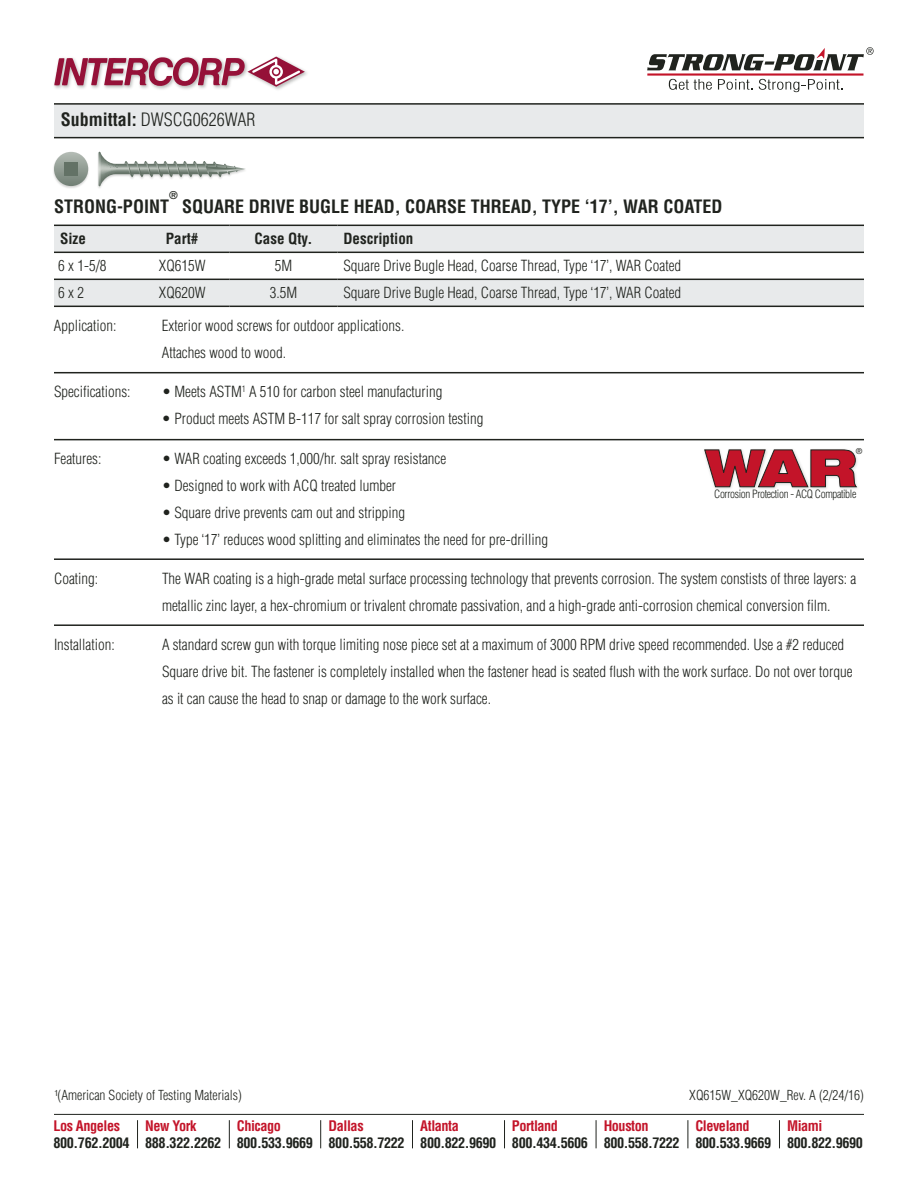
<style>
.page{position:relative;width:918px;height:1188px;background:#fff}
.page>*{position:absolute;margin:0;border:0;box-sizing:border-box;transform-origin:0 0}
.t1{font:700 condensed 18px "Helvetica LT Std";color:#20231e}
.t2{font:300 condensed 18px "Helvetica LT Std";color:#20231e}
.t3{font:300 condensed 15px/27px "Helvetica LT Std";color:#20231e}
.t4{font:700 condensed 15px "Helvetica LT Std";color:#20231e}
.t5{font:700 condensed 14.25px "Helvetica LT Std";letter-spacing:-.03em;color:#20231e}
.t6{font:700 condensed 14.25px "Helvetica LT Std";letter-spacing:-.03em;color:#c31429}
.t7{font:300 condensed 13.5px "Helvetica LT Std";color:#20231e}
.t8{font:300 condensed 11.1px "Helvetica LT Std";letter-spacing:-.03em;color:#20231e}
.t9{font:700 condensed 10.5px "Helvetica LT Std";color:#20231e}
.t10{font:8.25px "Helvetica Neue";color:#20231e}
.s1{font-weight:700}
</style>
<div class="page">
<img style="left:56px;top:71px;width:251px;height:19px">
<svg style="left:54px;top:56px;width:251px;height:32px"></svg>
<hr style="left:647px;top:73px;width:216px;height:3px;background:#c31429">
<svg style="left:669px;top:79px;width:43px;height:11px"></svg>
<svg style="left:718px;top:79px;width:35px;height:11px"></svg>
<svg style="left:759px;top:79px;width:84px;height:13px"></svg>
<svg style="left:647px;top:47px;width:227px;height:23px"></svg>
<svg style="left:137px;top:1120px;width:1px;height:28px"></svg>
<hr style="left:54px;top:1114px;width:810px;height:1px;background:#20231e">
<svg style="left:229px;top:1120px;width:1px;height:28px"></svg>
<svg style="left:320px;top:1120px;width:1px;height:28px"></svg>
<svg style="left:412px;top:1120px;width:1px;height:28px"></svg>
<svg style="left:504px;top:1120px;width:1px;height:28px"></svg>
<svg style="left:596px;top:1120px;width:1px;height:28px"></svg>
<svg style="left:688px;top:1120px;width:1px;height:28px"></svg>
<svg style="left:779px;top:1120px;width:1px;height:28px"></svg>
<div style="left:54px;top:104px;width:810px;height:34px;background:#e8eaeb"></div>
<hr style="left:54px;top:103px;width:810px;height:2px;background:#20231e">
<hr style="left:54px;top:137px;width:810px;height:1px;background:#20231e">
<svg style="left:54px;top:226px;width:810px;height:26px;background:#e4e6e7"></svg>
<svg style="left:54px;top:280px;width:284px;height:26px;background:#e4e6e7"></svg>
<div style="left:338px;top:279px;width:526px;height:27px;background:#e8eaeb"></div>
<hr style="left:54px;top:225px;width:81px;height:1px;background:#20231e">
<hr style="left:135px;top:225px;width:95px;height:1px;background:#20231e">
<hr style="left:230px;top:225px;width:108px;height:1px;background:#20231e">
<hr style="left:338px;top:225px;width:526px;height:1px;background:#20231e">
<hr style="left:338px;top:252px;width:526px;height:1px;background:#20231e">
<hr style="left:54px;top:252px;width:81px;height:1px;background:#20231e">
<hr style="left:135px;top:252px;width:95px;height:1px;background:#20231e">
<hr style="left:230px;top:252px;width:108px;height:1px;background:#20231e">
<hr style="left:54px;top:279px;width:81px;height:1px;background:#20231e">
<hr style="left:135px;top:279px;width:95px;height:1px;background:#20231e">
<hr style="left:230px;top:279px;width:108px;height:1px;background:#20231e">
<hr style="left:54px;top:306px;width:81px;height:1px;background:#20231e">
<hr style="left:135px;top:306px;width:95px;height:1px;background:#20231e">
<hr style="left:230px;top:306px;width:108px;height:1px;background:#20231e">
<hr style="left:338px;top:279px;width:526px;height:1px;background:#20231e">
<hr style="left:338px;top:306px;width:526px;height:1px;background:#20231e">
<hr style="left:54px;top:372px;width:810px;height:1px;background:#20231e">
<hr style="left:54px;top:558px;width:810px;height:2px;background:#20231e">
<hr style="left:54px;top:439px;width:810px;height:1px;background:#20231e">
<svg style="left:704px;top:449px;width:154px;height:39px"></svg>
<hr style="left:54px;top:624px;width:810px;height:2px;background:#20231e">
<div style="left:52px;top:152px;width:195px;height:38px;background:#20231e;opacity:.2"></div>
<div style="left:54px;top:152px;width:34px;height:34px;background:linear-gradient(to bottom,#b3bbb4,#748277);border-radius:17px"></div>
<div style="left:64px;top:162px;width:14px;height:14px;background:#637266"></div>
<svg style="left:99px;top:152px;width:2px;height:34px"></svg>
<svg style="left:100px;top:152px;width:146px;height:34px"></svg>
<p class="t2" style="left:61px;top:108px;width:196px"><span class="s1">Submittal:</span> DWSCG0626WAR</p>
<p class="t9" style="left:169px;top:189px;width:10px">®</p>
<p class="t1" style="left:54px;top:195px;width:117px">STRONG-POINT</p>
<p class="t1" style="left:182px;top:195px;width:542px">SQUARE DRIVE BUGLE HEAD, COARSE THREAD, TYPE ‘17’, WAR COATED</p>
<p class="t4" style="left:60px;top:229px;width:27px">Size</p>
<p class="t4" style="left:166px;top:229px;width:34px">Part#</p>
<p class="t4" style="left:255px;top:229px;width:59px">Case Qty.</p>
<p class="t4" style="left:343px;top:229px;width:71px">Description</p>
<p class="t3" style="left:58px;top:252px;width:50px">6 x 1-5/8</p>
<p class="t3" style="left:159px;top:252px;width:48px">XQ615W</p>
<p class="t3" style="left:275px;top:252px;width:19px">5M</p>
<p class="t3" style="left:343px;top:252px;width:339px">Square Drive Bugle Head, Coarse Thread, Type ‘17’, WAR Coated</p>
<p class="t3" style="left:58px;top:279px;width:27px">6 x 2</p>
<p class="t3" style="left:159px;top:279px;width:48px">XQ620W</p>
<p class="t3" style="left:270px;top:279px;width:29px">3.5M</p>
<p class="t3" style="left:343px;top:279px;width:339px">Square Drive Bugle Head, Coarse Thread, Type ‘17’, WAR Coated</p>
<p class="t3" style="left:54px;top:312px;width:64px">Application:</p>
<p class="t3" style="left:162px;top:312px;width:244px">Exterior wood screws for outdoor applications.<br>Attaches wood to wood.</p>
<p class="t3" style="left:54px;top:378px;width:78px">Specifications:</p>
<p class="t3" style="left:162px;top:378px;width:282px">• Meets ASTM<sup>1</sup> A 510 for carbon steel manufacturing</p>
<p class="t3" style="left:162px;top:405px;width:323px">• Product meets ASTM B-117 for salt spray corrosion testing</p>
<p class="t3" style="left:54px;top:445px;width:49px">Features:</p>
<p class="t3" style="left:162px;top:445px;width:286px">• WAR coating exceeds 1,000/hr. salt spray resistance</p>
<p class="t3" style="left:162px;top:472px;width:236px">• Designed to work with ACQ treated lumber</p>
<p class="t3" style="left:162px;top:499px;width:245px">• Square drive prevents cam out and stripping</p>
<p class="t3" style="left:162px;top:526px;width:388px">• Type ‘17’ reduces wood splitting and eliminates the need for pre-drilling</p>
<p class="t10" style="left:856px;top:446px;width:8px">®</p>
<p class="t8" style="left:714px;top:487px;width:144px">Corrosion Protection - ACQ Compatible</p>
<p class="t3" style="left:54px;top:565px;width:46px">Coating:</p>
<p class="t3" style="left:162px;top:565px;width:696px">The WAR coating is a high-grade metal surface processing technology that prevents corrosion. The system constists of three layers: a metallic zinc layer, a hex-chromium or trivalent chromate passivation, and a high-grade anti-corrosion chemical conversion film.</p>
<p class="t3" style="left:54px;top:631px;width:62px">Installation:</p>
<p class="t3" style="left:162px;top:631px;width:692px">A standard screw gun with torque limiting nose piece set at a maximum of 3000 RPM drive speed recommended. Use a #2 reduced<br>Square drive bit. The fastener is completely installed when the fastener head is seated flush with the work surface. Do not over torque as it can cause the head to snap or damage to the work surface.</p>
<p class="t7" style="left:54px;top:1087px;width:189px">¹(American Society of Testing Materials)</p>
<p class="t7" style="left:689px;top:1087px;width:176px">XQ615W_XQ620W_Rev. A (2/24/16)</p>
<p class="t6" style="left:54px;top:1117px;width:68px">Los Angeles</p>
<p class="t5" style="left:54px;top:1134px;width:78px">800.762.2004</p>
<p class="t6" style="left:145px;top:1117px;width:53px">New York</p>
<p class="t5" style="left:145px;top:1134px;width:78px">888.322.2262</p>
<p class="t6" style="left:237px;top:1117px;width:46px">Chicago</p>
<p class="t5" style="left:237px;top:1134px;width:78px">800.533.9669</p>
<p class="t6" style="left:329px;top:1117px;width:37px">Dallas</p>
<p class="t5" style="left:329px;top:1134px;width:78px">800.558.7222</p>
<p class="t6" style="left:420px;top:1117px;width:40px">Atlanta</p>
<p class="t5" style="left:420px;top:1134px;width:78px">800.822.9690</p>
<p class="t6" style="left:512px;top:1117px;width:48px">Portland</p>
<p class="t5" style="left:512px;top:1134px;width:78px">800.434.5606</p>
<p class="t6" style="left:604px;top:1117px;width:46px">Houston</p>
<p class="t5" style="left:604px;top:1134px;width:78px">800.558.7222</p>
<p class="t6" style="left:695px;top:1117px;width:56px">Cleveland</p>
<p class="t5" style="left:695px;top:1134px;width:78px">800.533.9669</p>
<p class="t6" style="left:787px;top:1117px;width:37px">Miami</p>
<p class="t5" style="left:787px;top:1134px;width:78px">800.822.9690</p>
</div>
